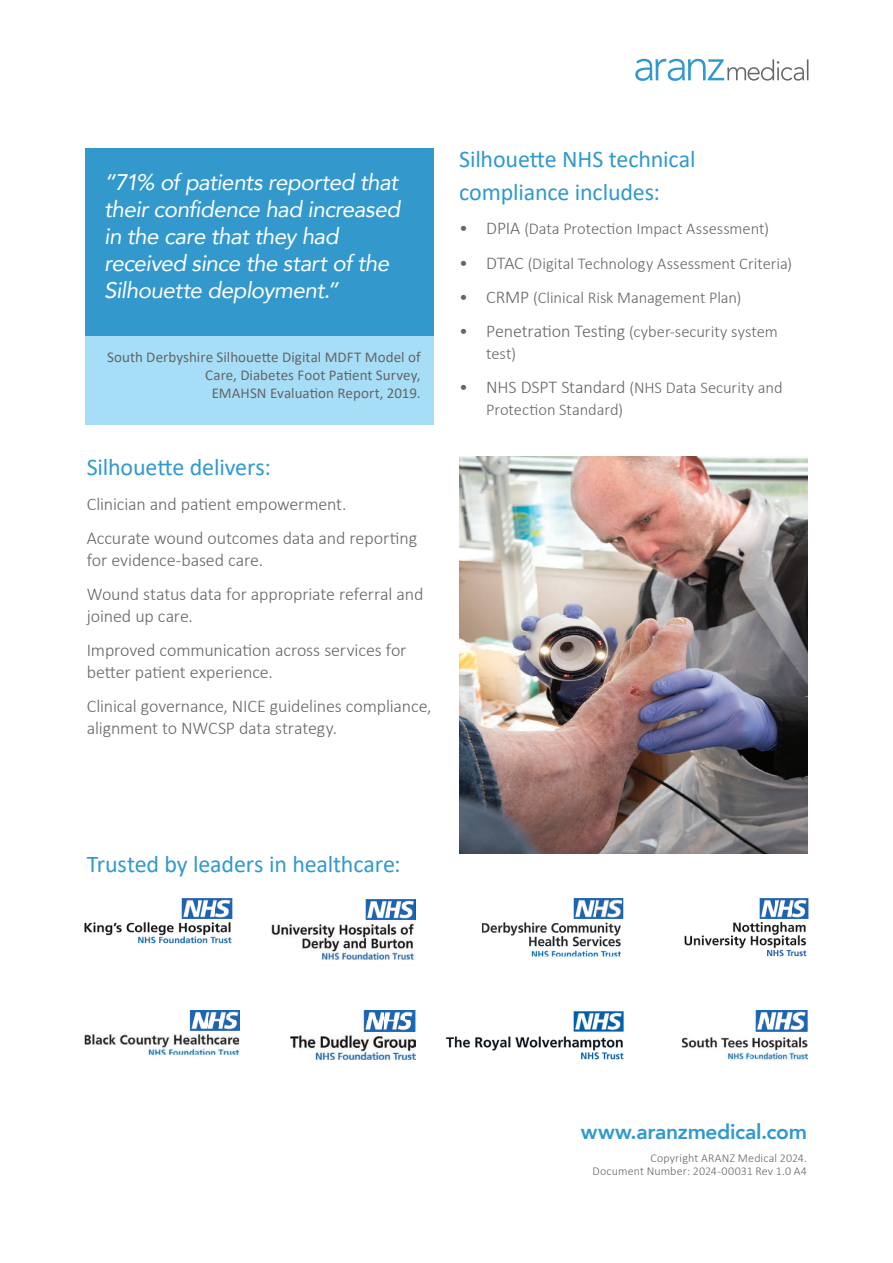
<style>
.page{position:relative;width:893px;height:1263px;background:#fff}
.page>*{position:absolute;margin:0;border:0;box-sizing:border-box;transform-origin:0 0}
.Headings{font:24px/33px "Calibri";letter-spacing:-.005em;color:#3199cd}
.t1{font:italic 22.5px/27px "Avenir";letter-spacing:-.025em;color:#fff}
.web_address{font:800 21px "Avenir";letter-spacing:-.015em;color:#3199cd}
.Body_Copy{font:300 18px/21.6px "Calibri";letter-spacing:-.01em;color:#656666}
.t2{font:300 16.5px/21.6px "Calibri";letter-spacing:-.005em;color:#656666}
.Body_Copy-2{font:15px/18px "Calibri";letter-spacing:.005em;color:#656666;text-align:right}
.copyright{font:300 12px/13.5px "Calibri";letter-spacing:.01em;color:#656666;text-align:right}
.s1{font-size:18px}
</style>
<div class="page">
<div style="left:85px;top:149px;width:349px;height:187px;background:#39c"></div>
<div style="left:85px;top:336px;width:349px;height:89px;background:#a7def7"></div>
<svg style="left:635px;top:59px;width:173px;height:22px"></svg>
<img style="left:682px;top:1031px;width:76px;height:29px">
<img style="left:758px;top:1031px;width:50px;height:29px">
<img style="left:755px;top:1010px;width:53px;height:21px">
<img style="left:84px;top:1030px;width:155px;height:25px">
<img style="left:239px;top:1010px;width:1px;height:20px">
<svg style="left:189px;top:1010px;width:50px;height:20px"></svg>
<img style="left:445px;top:1011px;width:179px;height:49px">
<img style="left:684px;top:898px;width:125px;height:59px">
<img style="left:758px;top:899px;width:51px;height:19px">
<img style="left:84px;top:898px;width:149px;height:46px">
<img style="left:180px;top:899px;width:53px;height:19px">
<img style="left:482px;top:922px;width:139px;height:34px">
<img style="left:573px;top:899px;width:51px;height:20px">
<img style="left:271px;top:919px;width:145px;height:41px">
<img style="left:365px;top:899px;width:51px;height:20px">
<img style="left:290px;top:1031px;width:126px;height:29px">
<svg style="left:363px;top:1011px;width:53px;height:20px"></svg>
<img style="left:459px;top:457px;width:349px;height:397px">
<p class="t1" style="left:104px;top:169px;width:297px">“71% of patients reported that their confidence had increased in the care that they had received since the start of the<br>Silhouette deployment.”</p>
<p class="Body_Copy-2" style="left:107px;top:348px;width:315px">South Derbyshire Silhouette Digital MDFT Model of<br>Care, Diabetes Foot Patient Survey,<br>EMAHSN Evaluation Report, 2019.</p>
<p class="Headings" style="left:87px;top:450px;width:186px">Silhouette delivers:</p>
<p class="Body_Copy" style="left:87px;top:493px;width:261px">Clinician and patient empowerment.</p>
<p class="Body_Copy" style="left:87px;top:527px;width:332px">Accurate wound outcomes data and reporting for evidence-based care.</p>
<p class="Body_Copy" style="left:87px;top:583px;width:338px">Wound status data for appropriate referral and joined up care.</p>
<p class="Body_Copy" style="left:87px;top:639px;width:321px">Improved communication across services for better patient experience.</p>
<p class="Body_Copy" style="left:87px;top:695px;width:346px">Clinical governance, NICE guidelines compliance, alignment to NWCSP data strategy.</p>
<p class="Headings" style="left:459px;top:142px;width:238px">Silhouette NHS technical compliance includes:</p>
<p class="t2" style="left:459px;top:218px;width:311px"><span class="s1">• DPIA</span> (Data Protection Impact Assessment)</p>
<p class="t2" style="left:459px;top:252px;width:334px"><span class="s1">• DTAC</span> (Digital Technology Assessment Criteria)</p>
<p class="t2" style="left:459px;top:286px;width:284px"><span class="s1">• CRMP</span> (Clinical Risk Management Plan)</p>
<p class="t2" style="left:486px;top:321px;width:293px;text-indent:-27px"><span class="s1">• Penetration Testing</span> (cyber-security system test)</p>
<p class="t2" style="left:486px;top:377px;width:298px;text-indent:-27px"><span class="s1">• NHS DSPT Standard</span> (NHS Data Security and<br>Protection Standard)</p>
<p class="Headings" style="left:87px;top:846px;width:315px">Trusted by leaders in healthcare:</p>
<p class="web_address" style="left:581px;top:1115px;width:228px">www.aranzmedical.com</p>
<p class="copyright" style="left:592px;top:1151px;width:216px">Copyright ARANZ Medical 2024.<br>Document Number: 2024-00031 Rev 1.0 A4</p>
</div>
